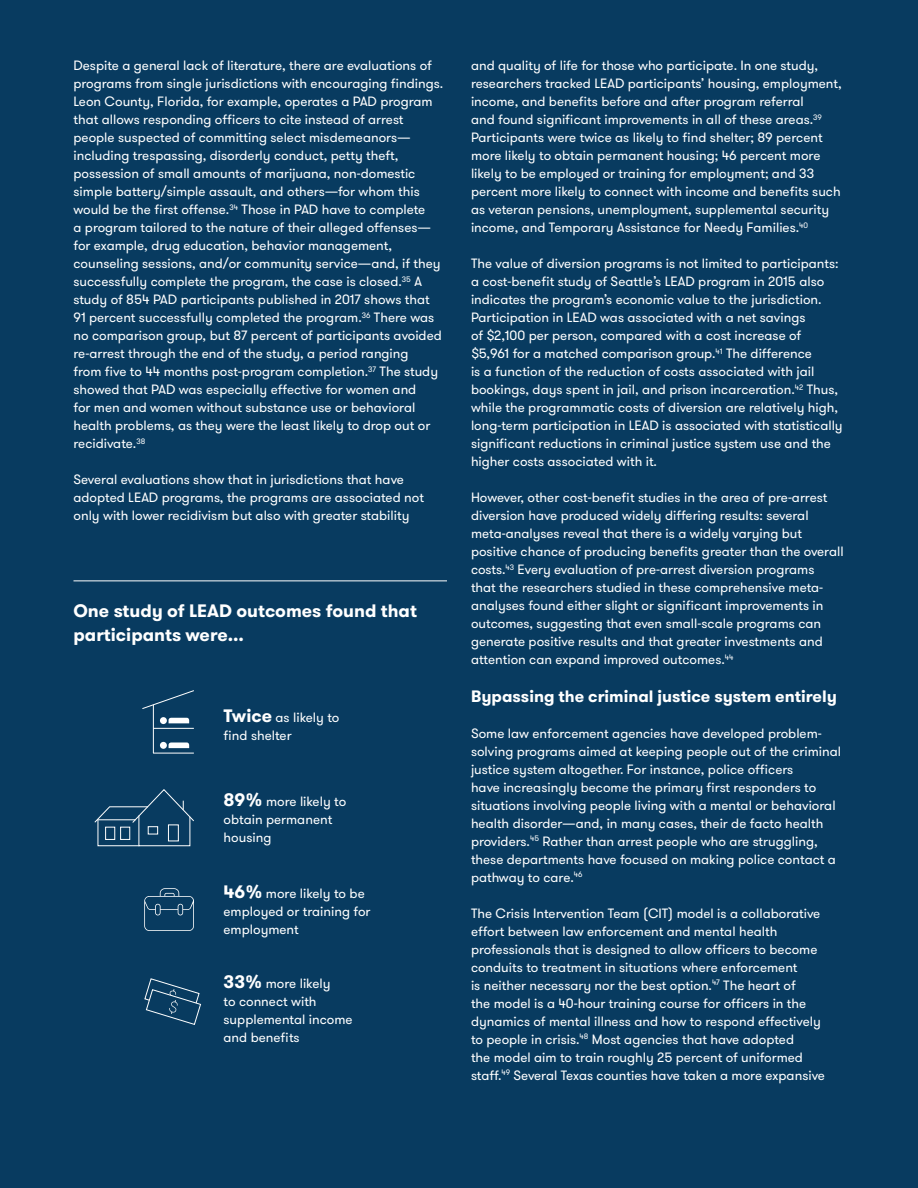
<style>
.page{position:relative;width:918px;height:1188px;background:#083b60}
.page>*{position:absolute;margin:0;border:0;box-sizing:border-box;transform-origin:0 0}
.Figure_Number{font:700 18px/24px "GT Walsheim";color:#fff}
.Box_H2{font:700 16.5px "GT Walsheim";color:#fff}
.Call_out_box_copy{font:13.5px/18px "GT Walsheim";color:#fff}
.Figure_Number-2{font:13.5px/18px "GT Walsheim";color:#fff}
.s1{font-weight:700;font-size:18px}
</style>
<div class="page">
<svg style="left:142px;top:690px;width:52px;height:20px"></svg>
<hr style="left:153px;top:705px;width:1px;height:48px;background:#fff">
<hr style="left:153px;top:728px;width:41px;height:1px;background:#fff">
<hr style="left:153px;top:753px;width:41px;height:1px;background:#fff">
<div style="left:160px;top:717px;width:7px;height:7px;background:#fff;border-radius:50%"></div>
<div style="left:160px;top:742px;width:7px;height:7px;background:#fff;border-radius:50%"></div>
<svg style="left:169px;top:718px;width:20px;height:5px"></svg>
<svg style="left:169px;top:742px;width:20px;height:6px"></svg>
<svg style="left:94px;top:789px;width:100px;height:57px"></svg>
<svg style="left:144px;top:888px;width:50px;height:43px"></svg>
<svg style="left:144px;top:978px;width:57px;height:47px"></svg>
<hr style="left:74px;top:580px;width:373px;height:1px;background:#fff">
<p class="Call_out_box_copy" style="left:74px;top:57px;width:371px">Despite a general lack of literature, there are evaluations of programs from single jurisdictions with encouraging findings.<br>Leon County, Florida, for example, operates a PAD program that allows responding officers to cite instead of arrest people suspected of committing select misdemeanors— including trespassing, disorderly conduct, petty theft, possession of small amounts of marijuana, non-domestic simple battery/simple assault, and others—for whom this would be the first offense.<sup>34</sup> Those in PAD have to complete<br>a program tailored to the nature of their alleged offenses— for example, drug education, behavior management, counseling sessions, and/or community service—and, if they successfully complete the program, the case is closed.<sup>35</sup> A study of 854 PAD participants published in 2017 shows that 91 percent successfully completed the program.<sup>36</sup> There was no comparison group, but 87 percent of participants avoided re-arrest through the end of the study, a period ranging<br>from five to 44 months post-program completion.<sup>37</sup> The study showed that PAD was especially effective for women and<br>for men and women without substance use or behavioral health problems, as they were the least likely to drop out or recidivate.<sup>38</sup></p>
<p class="Call_out_box_copy" style="left:74px;top:471px;width:352px">Several evaluations show that in jurisdictions that have adopted LEAD programs, the programs are associated not only with lower recidivism but also with greater stability</p>
<p class="Figure_Number" style="left:74px;top:599px;width:345px">One study of LEAD outcomes found that participants were...</p>
<p class="Figure_Number-2" style="left:224px;top:709px;width:117px"><span class="s1">Twice</span> as likely to find shelter</p>
<p class="Call_out_box_copy" style="left:224px;top:793px;width:124px"><span class="s1">89%</span> more likely to obtain permanent housing</p>
<p class="Call_out_box_copy" style="left:224px;top:885px;width:149px"><span class="s1">46%</span> more likely to be employed or training for employment</p>
<p class="Call_out_box_copy" style="left:224px;top:974px;width:131px"><span class="s1">33%</span> more likely<br>to connect with supplemental income and benefits</p>
<p class="Call_out_box_copy" style="left:471px;top:57px;width:372px">and quality of life for those who participate. In one study, researchers tracked LEAD participants’ housing, employment, income, and benefits before and after program referral<br>and found significant improvements in all of these areas.<sup>39<br></sup>Participants were twice as likely to find shelter; 89 percent more likely to obtain permanent housing; 46 percent more likely to be employed or training for employment; and 33 percent more likely to connect with income and benefits such as veteran pensions, unemployment, supplemental security income, and Temporary Assistance for Needy Families.<sup>40</sup></p>
<p class="Call_out_box_copy" style="left:471px;top:255px;width:373px">The value of diversion programs is not limited to participants: a cost-benefit study of Seattle’s LEAD program in 2015 also indicates the program’s economic value to the jurisdiction.<br>Participation in LEAD was associated with a net savings<br>of $2,100 per person, compared with a cost increase of $5,961 for a matched comparison group.<sup>41</sup> The difference<br>is a function of the reduction of costs associated with jail bookings, days spent in jail, and prison incarceration.<sup>42</sup> Thus, while the programmatic costs of diversion are relatively high, long-term participation in LEAD is associated with statistically significant reductions in criminal justice system use and the higher costs associated with it.</p>
<p class="Call_out_box_copy" style="left:471px;top:489px;width:374px">However, other cost-benefit studies in the area of pre-arrest diversion have produced widely differing results: several meta-analyses reveal that there is a widely varying but positive chance of producing benefits greater than the overall costs.<sup>43</sup> Every evaluation of pre-arrest diversion programs<br>that the researchers studied in these comprehensive meta&shy;analyses found either slight or significant improvements in outcomes, suggesting that even small-scale programs can generate positive results and that greater investments and attention can expand improved outcomes.<sup>44</sup></p>
<p class="Box_H2" style="left:471px;top:685px;width:367px">Bypassing the criminal justice system entirely</p>
<p class="Call_out_box_copy" style="left:471px;top:725px;width:372px">Some law enforcement agencies have developed problem&shy;solving programs aimed at keeping people out of the criminal justice system altogether. For instance, police officers<br>have increasingly become the primary first responders to situations involving people living with a mental or behavioral health disorder—and, in many cases, their de facto health providers.<sup>45</sup> Rather than arrest people who are struggling, these departments have focused on making police contact a pathway to care.<sup>46</sup></p>
<p class="Call_out_box_copy" style="left:471px;top:905px;width:355px">The Crisis Intervention Team (CIT) model is a collaborative effort between law enforcement and mental health professionals that is designed to allow officers to become conduits to treatment in situations where enforcement<br>is neither necessary nor the best option.<sup>47</sup> The heart of<br>the model is a 40-hour training course for officers in the dynamics of mental illness and how to respond effectively to people in crisis.<sup>48</sup> Most agencies that have adopted<br>the model aim to train roughly 25 percent of uniformed staff.<sup>49</sup> Several Texas counties have taken a more expansive</p>
</div>
